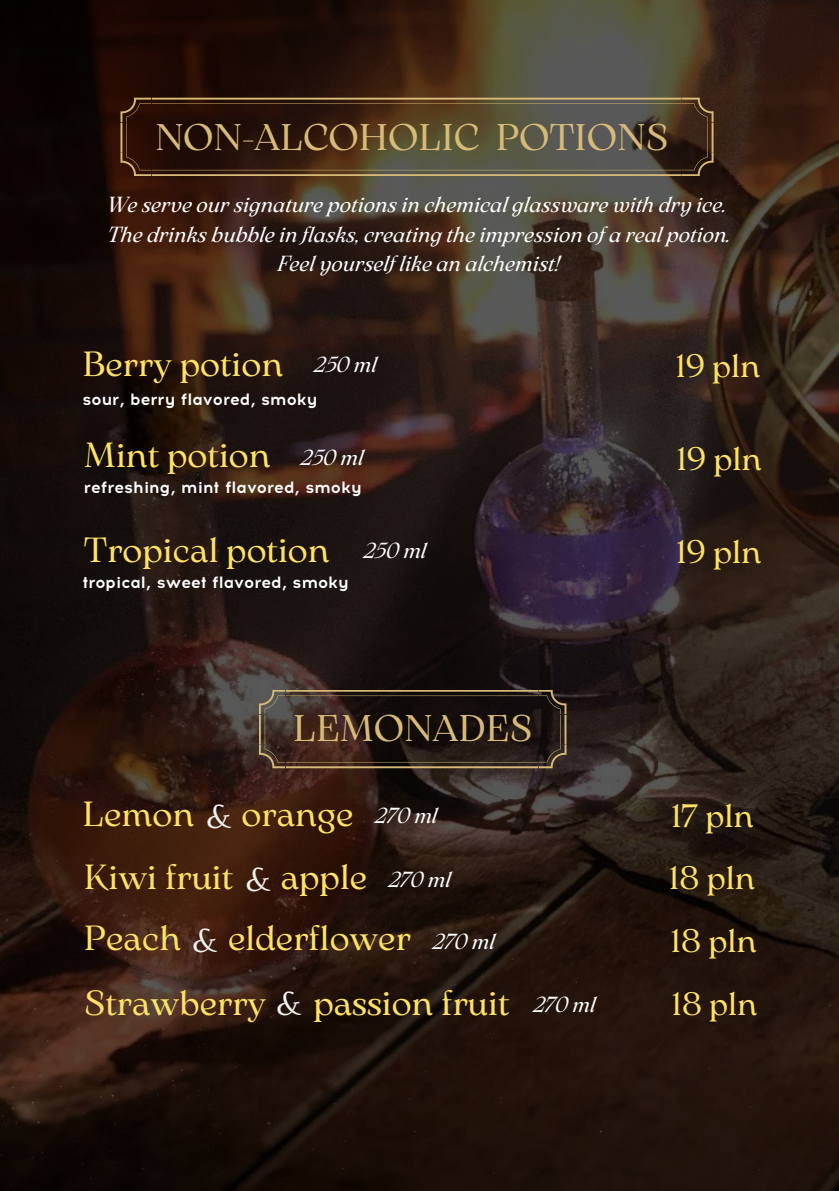
<style>
.page{position:relative;width:839px;height:1191px;background:#fff}
.page>*{position:absolute;margin:0;border:0;box-sizing:border-box;transform-origin:0 0}
.t1{font:37px "Arsenica Antiqua";color:#d8ba78}
.t2{font:34.8px "Arsenica Antiqua";color:#ffe264}
.t3{font:34.8px "Belleza";color:#f1f2f2}
.t4{font:32.4px "Arsenica Antiqua";color:#ffe264}
.t5{font:italic 21.8px "Arsenica Antiqua";color:#fff}
.t6{font:700 16.4px "Acrom";color:#fff}
.s1{font-family:"Belleza";color:#f1f2f2}
</style>
<div class="page">
<img style="left:0;top:0;width:838px;height:1191px">
<svg style="left:120px;top:98px;width:593px;height:78px;background:#4a3b2a"></svg>
<svg style="left:259px;top:690px;width:307px;height:78px;background:#33251e"></svg>
<p class="t1" style="left:155px;top:124px;width:514px">NON-ALCOHOLIC POTIONS</p>
<p class="t5" style="left:107px;top:197px;width:620px">We serve our signature potions in chemical glassware with dry ice.</p>
<p class="t5" style="left:107px;top:226px;width:624px">The drinks bubble in flasks, creating the impression of a real potion.</p>
<p class="t5" style="left:278px;top:256px;width:283px">Feel yourself like an alchemist!</p>
<p class="t2" style="left:82px;top:351px;width:202px">Berry potion</p>
<p class="t6" style="left:82px;top:389px;width:236px">sour, berry flavored, smoky</p>
<p class="t5" style="left:314px;top:357px;width:64px">250 ml</p>
<p class="t4" style="left:675px;top:354px;width:86px">19 pln</p>
<p class="t2" style="left:84px;top:442px;width:188px">Mint potion</p>
<p class="t6" style="left:84px;top:477px;width:279px">refreshing, mint flavored, smoky</p>
<p class="t5" style="left:301px;top:449px;width:64px">250 ml</p>
<p class="t4" style="left:676px;top:447px;width:87px">19 pln</p>
<p class="t2" style="left:84px;top:537px;width:247px">Tropical potion</p>
<p class="t6" style="left:82px;top:573px;width:268px">tropical, sweet flavored, smoky</p>
<p class="t5" style="left:364px;top:542px;width:64px">250 ml</p>
<p class="t4" style="left:676px;top:540px;width:87px">19 pln</p>
<p class="t1" style="left:293px;top:714px;width:241px">LEMONADES</p>
<p class="t2" style="left:82px;top:801px;width:272px">Lemon <span class="s1">&amp;</span> orange</p>
<p class="t5" style="left:375px;top:808px;width:64px">270 ml</p>
<p class="t4" style="left:671px;top:804px;width:84px">17 pln</p>
<p class="t2" style="left:84px;top:864px;width:151px">Kiwi fruit</p>
<p class="t2" style="left:281px;top:864px;width:88px">apple</p>
<p class="t4" style="left:669px;top:866px;width:87px">18 pln</p>
<p class="t3" style="left:245px;top:859px;width:29px">&amp;</p>
<p class="t5" style="left:388px;top:871px;width:64px">270 ml</p>
<p class="t2" style="left:84px;top:925px;width:328px">Peach <span class="s1">&amp;</span> elderflower</p>
<p class="t4" style="left:671px;top:929px;width:87px">18 pln</p>
<p class="t5" style="left:432px;top:933px;width:64px">270 ml</p>
<p class="t2" style="left:84px;top:990px;width:427px">Strawberry <span class="s1">&amp;</span> passion fruit</p>
<p class="t4" style="left:671px;top:992px;width:87px">18 pln</p>
<p class="t5" style="left:533px;top:996px;width:64px">270 ml</p>
</div>
